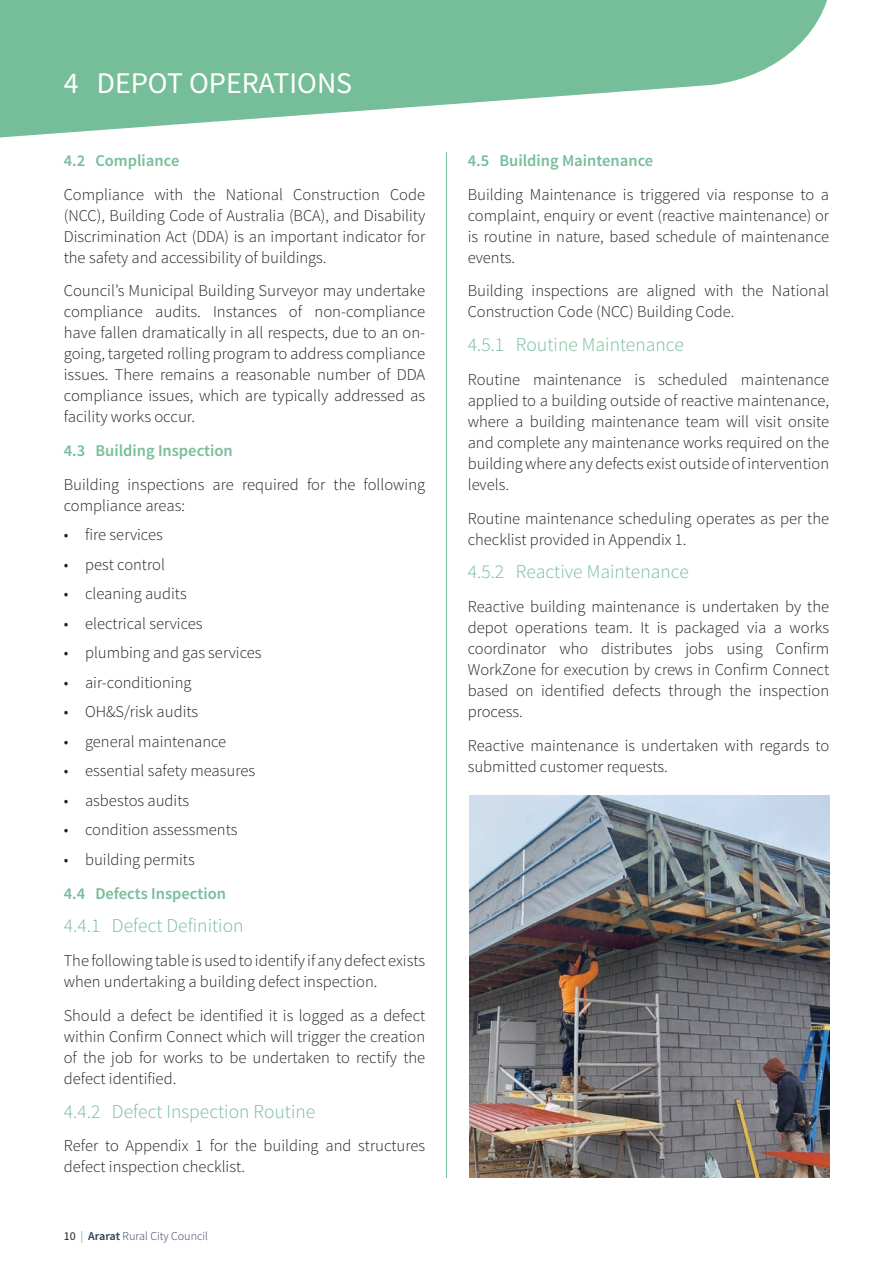
<style>
.page{position:relative;width:893px;height:1263px;background:#fff}
.page>*{position:absolute;margin:0;border:0;box-sizing:border-box;transform-origin:0 0}
.t1{font:30px "Source Sans Pro";color:#fff}
.t2{font:300 19.5px "Source Sans Pro";color:#76bd9a}
.t3{font:300 16.5px/21px "Source Sans Pro";color:#231f20;text-align:justify}
.t4{font:600 16.5px "Source Sans Pro";color:#76bd9a}
.t5{font:300 12px "Source Sans Pro";color:#2d3d55}
.s1{font-weight:400;color:#231f20}
.s2{font-weight:400;color:#76bd9a}
.s3{font-weight:600}
</style>
<div class="page">
<hr style="left:446px;top:152px;width:1px;height:1026px;background:#76bd9a">
<svg style="left:0;top:0;width:827px;height:138px;fill:#76bd9a"></svg>
<img style="left:470px;top:795px;width:359px;height:383px">
<h1 class="t1" style="left:64px;top:64px;width:290px">4 DEPOT OPERATIONS</h1>
<p class="t4" style="left:64px;top:150px;width:117px">4.2 Compliance</p>
<p class="t3" style="left:64px;top:184px;width:363px">Compliance with the National Construction Code (NCC), Building Code of Australia (BCA), and Disability Discrimination Act (DDA) is an important indicator for the safety and accessibility of buildings.</p>
<p class="t3" style="left:64px;top:280px;width:363px">Council’s Municipal Building Surveyor may undertake compliance audits. Instances of non-compliance have fallen dramatically in all respects, due to an on&shy;going, targeted rolling program to address compliance issues. There remains a reasonable number of DDA compliance issues, which are typically addressed as facility works occur.</p>
<p class="t4" style="left:64px;top:440px;width:171px">4.3 Building Inspection</p>
<p class="t3" style="left:64px;top:474px;width:363px">Building inspections are required for the following compliance areas:</p>
<p class="t3" style="left:64px;top:524px;width:101px">• fire services</p>
<p class="t3" style="left:64px;top:554px;width:103px">• pest control</p>
<p class="t3" style="left:64px;top:583px;width:124px">• cleaning audits</p>
<p class="t3" style="left:64px;top:613px;width:140px">• electrical services</p>
<p class="t3" style="left:64px;top:642px;width:199px">• plumbing and gas services</p>
<p class="t3" style="left:64px;top:672px;width:129px">• air-conditioning</p>
<p class="t3" style="left:64px;top:701px;width:136px">• OH&amp;S/risk audits</p>
<p class="t3" style="left:64px;top:731px;width:164px">• general maintenance</p>
<p class="t3" style="left:64px;top:760px;width:193px">• essential safety measures</p>
<p class="t3" style="left:64px;top:790px;width:127px">• asbestos audits</p>
<p class="t3" style="left:64px;top:819px;width:175px">• condition assessments</p>
<p class="t3" style="left:64px;top:849px;width:132px">• building permits</p>
<p class="t4" style="left:64px;top:883px;width:164px">4.4 Defects Inspection</p>
<p class="t2" style="left:64px;top:914px;width:181px">4.4.1 Defect Definition</p>
<p class="t3" style="left:64px;top:950px;width:363px">The following table is used to identify if any defect exists when undertaking a building defect inspection.</p>
<p class="t3" style="left:64px;top:1005px;width:363px">Should a defect be identified it is logged as a defect within Confirm Connect which will trigger the creation of the job for works to be undertaken to rectify the defect identified.</p>
<p class="t2" style="left:64px;top:1099px;width:253px">4.4.2 Defect Inspection Routine</p>
<p class="t3" style="left:64px;top:1135px;width:363px">Refer to Appendix 1 for the building and structures defect inspection checklist.</p>
<p class="t5" style="left:64px;top:1228px;width:146px"><span class="s1">10</span> <span class="s2">|</span> <span class="s3">Ararat</span> Rural City Council</p>
<p class="t4" style="left:468px;top:150px;width:187px">4.5 Building Maintenance</p>
<p class="t3" style="left:468px;top:184px;width:363px">Building Maintenance is triggered via response to a complaint, enquiry or event (reactive maintenance) or is routine in nature, based schedule of maintenance events.</p>
<p class="t3" style="left:468px;top:280px;width:363px">Building inspections are aligned with the National<br>Construction Code (NCC) Building Code.</p>
<p class="t2" style="left:468px;top:333px;width:218px">4.5.1 Routine Maintenance</p>
<p class="t3" style="left:468px;top:369px;width:363px">Routine maintenance is scheduled maintenance applied to a building outside of reactive maintenance, where a building maintenance team will visit onsite and complete any maintenance works required on the building where any defects exist outside of intervention levels.</p>
<p class="t3" style="left:468px;top:508px;width:363px">Routine maintenance scheduling operates as per the checklist provided in Appendix 1.</p>
<p class="t2" style="left:468px;top:560px;width:223px">4.5.2 Reactive Maintenance</p>
<p class="t3" style="left:468px;top:596px;width:363px">Reactive building maintenance is undertaken by the depot operations team. It is packaged via a works coordinator who distributes jobs using Confirm WorkZone for execution by crews in Confirm Connect based on identified defects through the inspection process.</p>
<p class="t3" style="left:468px;top:735px;width:363px">Reactive maintenance is undertaken with regards to submitted customer requests.</p>
</div>
